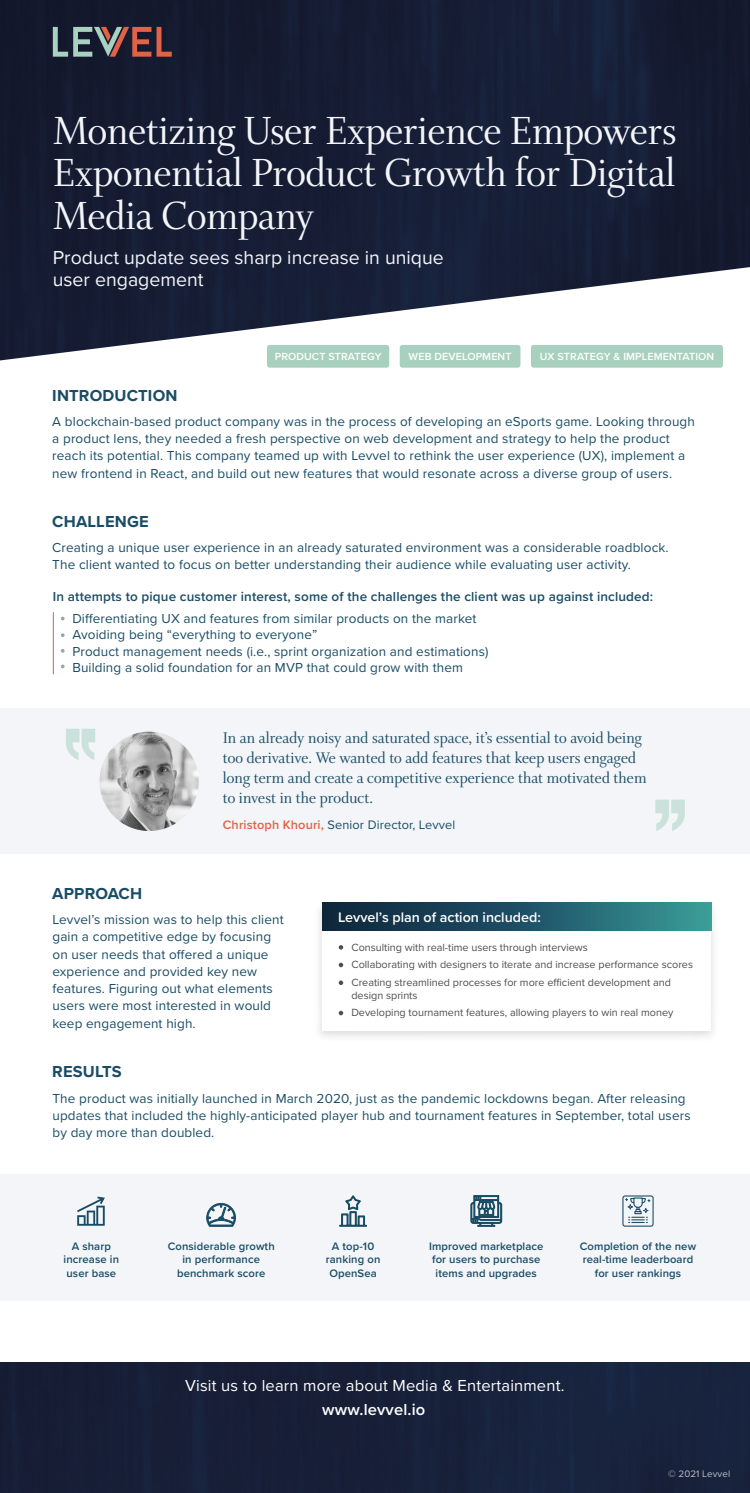
<style>
.page{position:relative;width:750px;height:1493px;background:#fff}
.page>*{position:absolute;margin:0;border:0;box-sizing:border-box;transform-origin:0 0}
.t1{font:42px/42.8px "Whitman Display";color:#f3f5f9;text-align:justify}
.t2{font:19.5px/22.5px "Proxima Nova";color:#f3f5f9}
.t3{font:16.5px/19.8px "Whitman Display";letter-spacing:.01em;color:#1a4d65}
.t4{font:16.5px "Proxima Nova";letter-spacing:.01em;color:#fff}
.t5{font:700 16.5px "Proxima Nova";letter-spacing:.01em;color:#1a4d65}
.t6{font:600 16.5px "Proxima Nova";letter-spacing:.01em;color:#fff}
.t7{font:600 14.33px "Proxima Nova";color:#fff}
.t8{font:13.5px/17.2px "Proxima Nova";letter-spacing:.01em;color:#1a4d65}
.t9{font:600 13.5px "Proxima Nova";letter-spacing:.01em;color:#1a4d65}
.t10{font:12.75px "Proxima Nova";letter-spacing:.01em;color:#1a4d65}
.t11{font:600 11.25px/13.5px "Proxima Nova";letter-spacing:.01em;color:#1a4d65;text-align:center}
.t12{font:10.8px/17.5px "Proxima Nova";color:#4f4e4e}
.t13{font:600 10.73px "Proxima Nova";letter-spacing:.01em;color:#fff}
.t14{font:9.75px "Proxima Nova";letter-spacing:.01em;color:#fff}
.s1{font-weight:600;color:#e36145}
</style>
<div class="page">
<div style="left:0;top:1174px;width:750px;height:126px;background:#f3f5f9"></div>
<div style="left:0;top:1362px;width:750px;height:130px;background:#182039"></div>
<div style="left:400px;top:345px;width:120px;height:23px;background:#a7d1be;border-radius:3px"></div>
<div style="left:267px;top:345px;width:122px;height:23px;background:#a7d1be;border-radius:3px"></div>
<img style="left:0;top:0;width:750px;height:360px">
<svg style="left:157px;top:27px;width:15px;height:30px"></svg>
<svg style="left:53px;top:27px;width:98px;height:30px;background:#625859"></svg>
<div style="left:0;top:708px;width:750px;height:146px;background:#f3f5f9"></div>
<svg style="left:66px;top:729px;width:29px;height:31px"></svg>
<svg style="left:655px;top:799px;width:30px;height:32px"></svg>
<img style="left:99px;top:731px;width:100px;height:100px;border-radius:50px">
<hr style="left:53px;top:612px;width:1px;height:62px;background:#e36145">
<svg style="left:61px;top:616px;width:4px;height:4px"></svg>
<svg style="left:61px;top:633px;width:4px;height:4px"></svg>
<svg style="left:61px;top:664px;width:4px;height:4px"></svg>
<img style="left:319px;top:902px;width:394px;height:135px">
<div style="left:322px;top:904px;width:389px;height:127px;background:#fff"></div>
<svg style="left:339px;top:945px;width:4px;height:4px"></svg>
<svg style="left:339px;top:962px;width:4px;height:5px"></svg>
<svg style="left:339px;top:980px;width:4px;height:5px"></svg>
<div style="left:322px;top:903px;width:389px;height:27px;background:linear-gradient(to right,#0a1b38,#379496)"></div>
<svg style="left:339px;top:1010px;width:4px;height:5px"></svg>
<svg style="left:77px;top:1196px;width:28px;height:29px"></svg>
<svg style="left:206px;top:1203px;width:30px;height:23px"></svg>
<svg style="left:339px;top:1195px;width:28px;height:31px"></svg>
<svg style="left:471px;top:1195px;width:31px;height:31px"></svg>
<div style="left:622px;top:1195px;width:32px;height:31px;border:1px solid #184c64;border-radius:2px"></div>
<svg style="left:626px;top:1197px;width:24px;height:26px"></svg>
<div style="left:531px;top:345px;width:192px;height:23px;background:#a7d1be;border-radius:3px"></div>
<h1 class="t1" style="left:53px;top:109px;width:625px">Monetizing User Experience Empowers Exponential Product Growth for Digital Media Company</h1>
<h2 class="t2" style="left:53px;top:245px;width:392px">Product update sees sharp increase in unique user engagement</h2>
<p class="t13" style="left:275px;top:348px;width:108px">PRODUCT STRATEGY</p>
<p class="t13" style="left:409px;top:348px;width:104px">WEB DEVELOPMENT</p>
<p class="t13" style="left:540px;top:348px;width:176px">UX STRATEGY &amp; IMPLEMENTATION</p>
<p class="t5" style="left:52px;top:383px;width:127px">INTRODUCTION</p>
<p class="t8" style="left:52px;top:412px;width:644px">A blockchain-based product company was in the process of developing an eSports game. Looking through a product lens, they needed a fresh perspective on web development and strategy to help the product reach its potential. This company teamed up with Levvel to rethink the user experience (UX), implement a new frontend in React, and build out new features that would resonate across a diverse group of users.</p>
<p class="t5" style="left:52px;top:509px;width:98px">CHALLENGE</p>
<p class="t8" style="left:52px;top:538px;width:618px">Creating a unique user experience in an already saturated environment was a considerable roadblock.<br>The client wanted to focus on better understanding their audience while evaluating user activity.</p>
<p class="t9" style="left:53px;top:587px;width:602px">In attempts to pique customer interest, some of the challenges the client was up against included:</p>
<p class="t8" style="left:72px;top:610px;width:418px;line-height:16.2px">Differentiating UX and features from similar products on the market Avoiding being “everything to everyone”<br>Product management needs (i.e., sprint organization and estimations)<br>Building a solid foundation for an MVP that could grow with them</p>
<p class="t5" style="left:52px;top:881px;width:91px">APPROACH</p>
<p class="t3" style="left:223px;top:728px;width:425px">In an already noisy and saturated space, it’s essential to avoid being too derivative. We wanted to add features that keep users engaged long term and create a competitive experience that motivated them to invest in the product.</p>
<p class="t10" style="left:223px;top:815px;width:234px"><span class="s1">Christoph Khouri,</span> Senior Director, Levvel</p>
<p class="t8" style="left:52px;top:910px;width:233px">Levvel’s mission was to help this client gain a competitive edge by focusing on user needs that offered a unique experience and provided key new features. Figuring out what elements users were most interested in would keep engagement high.</p>
<p class="t7" style="left:338px;top:906px;width:204px">Levvel’s plan of action included:</p>
<p class="t12" style="left:351px;top:938px;width:343px">Consulting with real-time users through interviews<br>Collaborating with designers to iterate and increase performance scores<br>Creating streamlined processes for more efficient development and</p>
<p class="t12" style="left:351px;top:986px;width:324px">design sprints<br>Developing tournament features, allowing players to win real money</p>
<p class="t5" style="left:52px;top:1059px;width:71px">RESULTS</p>
<p class="t8" style="left:52px;top:1089px;width:640px">The product was initially launched in March 2020, just as the pandemic lockdowns began. After releasing updates that included the highly-anticipated player hub and tournament features in September, total users by day more than doubled.</p>
<p class="t11" style="left:64px;top:1238px;width:57px">A sharp increase in user base</p>
<p class="t11" style="left:168px;top:1238px;width:109px">Considerable growth in performance benchmark score</p>
<p class="t11" style="left:326px;top:1238px;width:56px">A top-10 ranking on<br>OpenSea</p>
<p class="t11" style="left:429px;top:1238px;width:116px">Improved marketplace for users to purchase items and upgrades</p>
<p class="t11" style="left:580px;top:1238px;width:118px">Completion of the new real-time leaderboard for user rankings</p>
<p class="t4" style="left:185px;top:1373px;width:381px">Visit us to learn more about Media &amp; Entertainment.</p>
<p class="t6" style="left:322px;top:1396px;width:105px">www.levvel.io</p>
<p class="t14" style="left:668px;top:1466px;width:64px">© 2021 Levvel</p>
</div>
